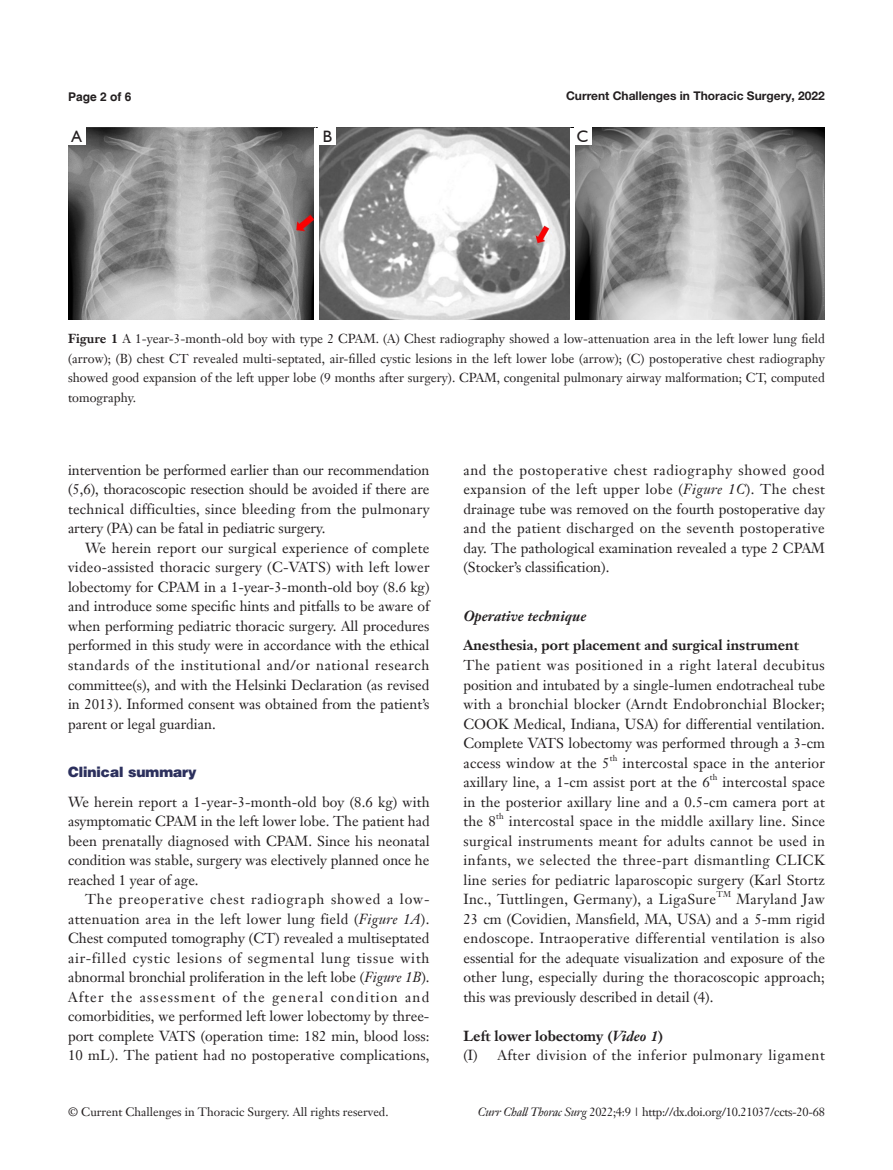
<style>
.page{position:relative;width:893px;height:1170px;background:#fff}
.page>*{position:absolute;margin:0;border:0;box-sizing:border-box;transform-origin:0 0}
.t1{font:16.5px "Humanist 521 BT";color:#231f20}
.t2{font:14.25px/19.5px "Janson Text LT";letter-spacing:.01em;color:#231f20;text-align:justify}
.t3{font:700 14.25px "Janson Text LT";color:#231f20}
.t4{font:14.25px "Janson Text LT";letter-spacing:.035em;color:#231f20}
.t5{font:italic 700 14.25px "Janson Text LT";color:#231f20}
.t6{font:900 14.25px "Helvetica";color:#2c305d}
.二级标题下沉{font:12.75px/19.5px "Janson Text LT";color:#231f20;text-align:justify}
.t7{font:12px "Janson Text LT";letter-spacing:-.025em;color:#231f20}
.t8{font:12px "Janson Text LT";color:#231f20}
.t9{font:700 12px "Helvetica Neue LT Pro";color:#231f20}
.t10{font:700 12px "Helvetica";color:#231f20}
.t11{font:8.25px "Janson Text LT";letter-spacing:.015em;color:#231f20}
.s1{font-weight:700}
.s2{font-style:italic}
</style>
<div class="page">
<img style="left:68px;top:128px;width:757px;height:191px">
<div style="left:68px;top:128px;width:17px;height:17px;background:#fff"></div>
<div style="left:319px;top:128px;width:17px;height:17px;background:#fff"></div>
<div style="left:574px;top:128px;width:17px;height:17px;background:#fff"></div>
<hr style="left:315px;top:128px;width:4px;height:191px;background:#fff">
<hr style="left:570px;top:128px;width:4px;height:191px;background:#fff">
<p class="t10" style="left:68px;top:89px;width:65px">Page 2 of 6</p>
<p class="t9" style="left:566px;top:88px;width:260px">Current Challenges in Thoracic Surgery, 2022</p>
<p class="t1" style="left:71px;top:126px;width:12px">A</p>
<p class="t1" style="left:323px;top:126px;width:11px">B</p>
<p class="t1" style="left:577px;top:126px;width:13px">C</p>
<p class="二级标题下沉" style="left:68px;top:329px;width:758px"><span class="s1">Figure 1</span> A 1-year-3-month-old boy with type 2 CPAM. (A) Chest radiography showed a low-attenuation area in the left lower lung field (arrow); (B) chest CT revealed multi-septated, air-filled cystic lesions in the left lower lobe (arrow); (C) postoperative chest radiography showed good expansion of the left upper lobe (9 months after surgery). CPAM, congenital pulmonary airway malformation; CT, computed tomography.</p>
<p class="t2" style="left:68px;top:460px;width:363px">intervention be performed earlier than our recommendation (5,6), thoracoscopic resection should be avoided if there are technical difficulties, since bleeding from the pulmonary artery (PA) can be fatal in pediatric surgery.</p>
<p class="t2" style="left:68px;top:538px;width:363px;text-indent:17px">We herein report our surgical experience of complete video-assisted thoracic surgery (C-VATS) with left lower lobectomy for CPAM in a 1-year-3-month-old boy (8.6 kg) and introduce some specific hints and pitfalls to be aware of when performing pediatric thoracic surgery. All procedures performed in this study were in accordance with the ethical standards of the institutional and/or national research committee(s), and with the Helsinki Declaration (as revised in 2013). Informed consent was obtained from the patient’s parent or legal guardian.</p>
<p class="t6" style="left:68px;top:763px;width:130px">Clinical summary</p>
<p class="t2" style="left:68px;top:791px;width:363px">We herein report a 1-year-3-month-old boy (8.6 kg) with asymptomatic CPAM in the left lower lobe. The patient had been prenatally diagnosed with CPAM. Since his neonatal condition was stable, surgery was electively planned once he reached 1 year of age.</p>
<p class="t2" style="left:68px;top:889px;width:363px;text-indent:17px">The preoperative chest radiograph showed a low&shy;attenuation area in the left lower lung field (<span class="s2">Figure 1A</span>).<br>Chest computed tomography (CT) revealed a multiseptated air-filled cystic lesions of segmental lung tissue with abnormal bronchial proliferation in the left lobe (<span class="s2">Figure 1B</span>).<br>After the assessment of the general condition and comorbidities, we performed left lower lobectomy by three&shy;port complete VATS (operation time: 182 min, blood loss:<br>10 mL). The patient had no postoperative complications,</p>
<p class="t2" style="left:463px;top:460px;width:363px">and the postoperative chest radiography showed good expansion of the left upper lobe (<span class="s2">Figure 1C</span>). The chest drainage tube was removed on the fourth postoperative day and the patient discharged on the seventh postoperative day. The pathological examination revealed a type 2 CPAM (Stocker’s classification).</p>
<p class="t5" style="left:463px;top:607px;width:124px">Operative technique</p>
<p class="t3" style="left:463px;top:636px;width:337px">Anesthesia, port placement and surgical instrument</p>
<p class="t2" style="left:463px;top:655px;width:363px">The patient was positioned in a right lateral decubitus position and intubated by a single-lumen endotracheal tube with a bronchial blocker (Arndt Endobronchial Blocker; COOK Medical, Indiana, USA) for differential ventilation.<br>Complete VATS lobectomy was performed through a 3-cm access window at the 5</p>
<p class="t11" style="left:610px;top:752px;width:9px">th</p>
<p class="t2" style="left:463px;top:752px;width:363px;text-indent:159px">intercostal space in the anterior axillary line, a 1-cm assist port at the 6</p>
<p class="t11" style="left:710px;top:772px;width:9px">th</p>
<p class="t2" style="left:463px;top:772px;width:363px;text-indent:259px">intercostal space in the posterior axillary line and a 0.5-cm camera port at the 8</p>
<p class="t11" style="left:496px;top:811px;width:9px">th</p>
<p class="t2" style="left:463px;top:811px;width:363px;text-indent:45px">intercostal space in the middle axillary line. Since surgical instruments meant for adults cannot be used in infants, we selected the three-part dismantling CLICK line series for pediatric laparoscopic surgery (Karl Stortz Inc., Tuttlingen, Germany), a LigaSure</p>
<p class="t11" style="left:716px;top:889px;width:16px">TM</p>
<p class="t2" style="left:463px;top:889px;width:363px;text-indent:273px">Maryland Jaw 23 cm (Covidien, Mansfield, MA, USA) and a 5-mm rigid endoscope. Intraoperative differential ventilation is also essential for the adequate visualization and exposure of the other lung, especially during the thoracoscopic approach; this was previously described in detail (4).</p>
<p class="t3" style="left:463px;top:1026px;width:201px">Left lower lobectomy (<span class="s2">Video 1</span>)</p>
<p class="t4" style="left:463px;top:1046px;width:363px">(I) After division of the inferior pulmonary ligament</p>
<p class="t8" style="left:68px;top:1104px;width:322px">© Current Challenges in Thoracic Surgery. All rights reserved.</p>
<p class="t7" style="left:478px;top:1104px;width:349px"><span class="s2">Curr Chall Thorac Surg</span> 2022;4:9 | http://dx.doi.org/10.21037/ccts-20-68</p>
</div>
